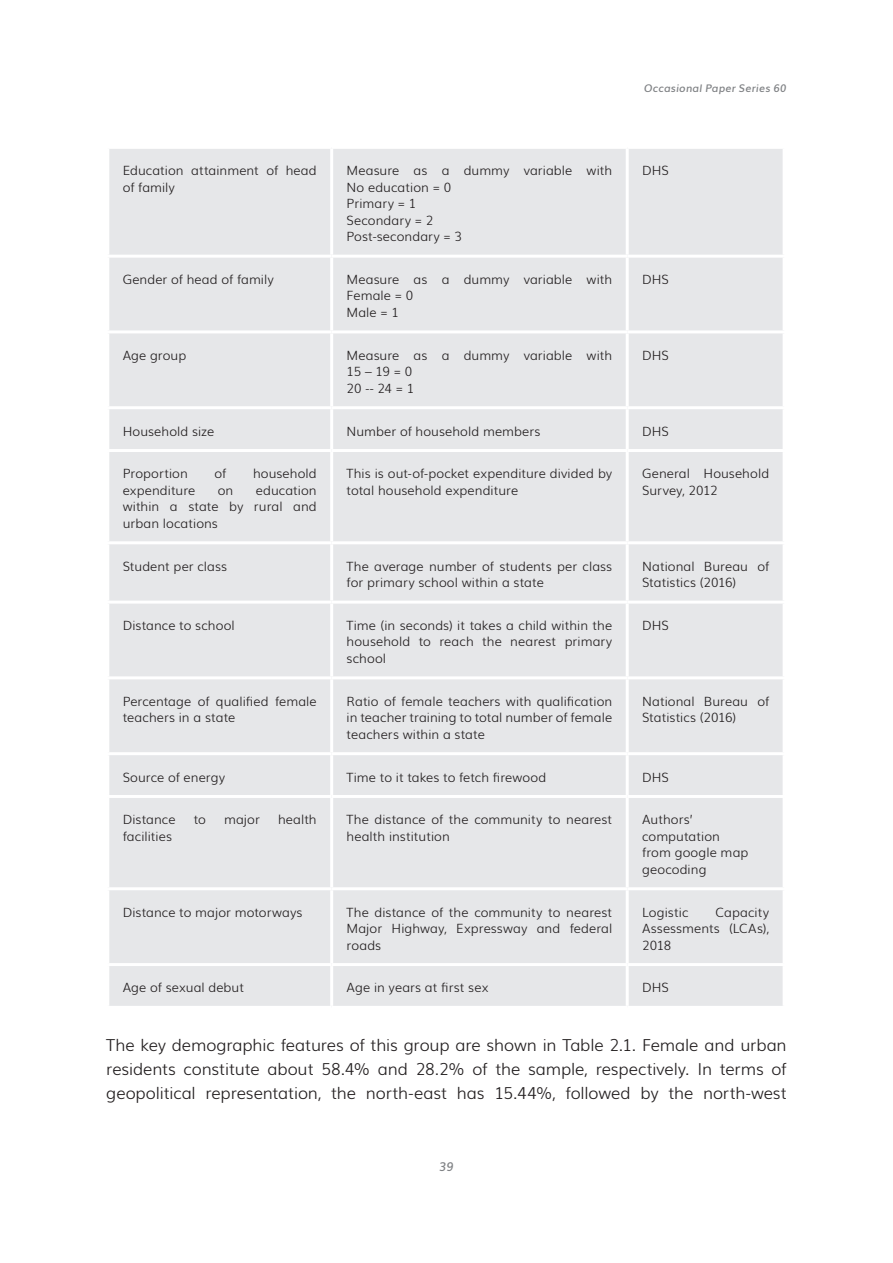
<style>
.page{position:relative;width:893px;height:1263px;background:#fff}
.page>*{position:absolute;margin:0;border:0;box-sizing:border-box;transform-origin:0 0}
.Cuerpo_de_Texto{font:300 16.5px/24px "Muli";letter-spacing:-.01em;color:#231f20;text-align:justify}
.Cuerpo_de_Texto-2{font:300 12.75px/16.5px "Muli";letter-spacing:.005em;color:#231f20}
.t1{font:italic 600 12px "Muli";color:#808285}
.t2{font:italic 600 10.5px "Muli";letter-spacing:.02em;color:#808285}
</style>
<div class="page">
<div style="left:109px;top:149px;width:674px;height:857px;background:#e6e7e9"></div>
<hr style="left:106px;top:255px;width:226px;height:3px;background:#fff">
<hr style="left:106px;top:330px;width:226px;height:3px;background:#fff">
<hr style="left:106px;top:406px;width:226px;height:3px;background:#fff">
<hr style="left:106px;top:449px;width:226px;height:3px;background:#fff">
<hr style="left:106px;top:541px;width:226px;height:3px;background:#fff">
<hr style="left:106px;top:601px;width:226px;height:3px;background:#fff">
<hr style="left:106px;top:676px;width:226px;height:3px;background:#fff">
<hr style="left:106px;top:752px;width:226px;height:3px;background:#fff">
<hr style="left:106px;top:795px;width:226px;height:3px;background:#fff">
<hr style="left:106px;top:887px;width:226px;height:3px;background:#fff">
<hr style="left:106px;top:963px;width:226px;height:3px;background:#fff">
<hr style="left:330px;top:149px;width:3px;height:106px;background:#fff">
<hr style="left:330px;top:258px;width:3px;height:72px;background:#fff">
<hr style="left:330px;top:333px;width:3px;height:73px;background:#fff">
<hr style="left:330px;top:409px;width:3px;height:40px;background:#fff">
<hr style="left:330px;top:452px;width:3px;height:89px;background:#fff">
<hr style="left:330px;top:544px;width:3px;height:57px;background:#fff">
<hr style="left:330px;top:604px;width:3px;height:72px;background:#fff">
<hr style="left:330px;top:679px;width:3px;height:73px;background:#fff">
<hr style="left:330px;top:755px;width:3px;height:40px;background:#fff">
<hr style="left:330px;top:798px;width:3px;height:89px;background:#fff">
<hr style="left:330px;top:890px;width:3px;height:73px;background:#fff">
<hr style="left:330px;top:966px;width:3px;height:40px;background:#fff">
<hr style="left:626px;top:149px;width:3px;height:106px;background:#fff">
<hr style="left:626px;top:258px;width:3px;height:72px;background:#fff">
<hr style="left:626px;top:333px;width:3px;height:73px;background:#fff">
<hr style="left:626px;top:409px;width:3px;height:40px;background:#fff">
<hr style="left:626px;top:452px;width:3px;height:89px;background:#fff">
<hr style="left:626px;top:544px;width:3px;height:57px;background:#fff">
<hr style="left:626px;top:604px;width:3px;height:72px;background:#fff">
<hr style="left:626px;top:679px;width:3px;height:73px;background:#fff">
<hr style="left:626px;top:755px;width:3px;height:40px;background:#fff">
<hr style="left:626px;top:798px;width:3px;height:89px;background:#fff">
<hr style="left:626px;top:890px;width:3px;height:73px;background:#fff">
<hr style="left:626px;top:966px;width:3px;height:40px;background:#fff">
<hr style="left:627px;top:255px;width:159px;height:3px;background:#fff">
<hr style="left:627px;top:330px;width:159px;height:3px;background:#fff">
<hr style="left:627px;top:406px;width:159px;height:3px;background:#fff">
<hr style="left:627px;top:449px;width:159px;height:3px;background:#fff">
<hr style="left:627px;top:541px;width:159px;height:3px;background:#fff">
<hr style="left:627px;top:601px;width:159px;height:3px;background:#fff">
<hr style="left:627px;top:676px;width:159px;height:3px;background:#fff">
<hr style="left:627px;top:752px;width:159px;height:3px;background:#fff">
<hr style="left:627px;top:795px;width:159px;height:3px;background:#fff">
<hr style="left:627px;top:887px;width:159px;height:3px;background:#fff">
<hr style="left:627px;top:963px;width:159px;height:3px;background:#fff">
<hr style="left:332px;top:255px;width:295px;height:3px;background:#fff">
<hr style="left:332px;top:330px;width:295px;height:3px;background:#fff">
<hr style="left:332px;top:406px;width:295px;height:3px;background:#fff">
<hr style="left:332px;top:449px;width:295px;height:3px;background:#fff">
<hr style="left:332px;top:541px;width:295px;height:3px;background:#fff">
<hr style="left:332px;top:601px;width:295px;height:3px;background:#fff">
<hr style="left:332px;top:676px;width:295px;height:3px;background:#fff">
<hr style="left:332px;top:752px;width:295px;height:3px;background:#fff">
<hr style="left:332px;top:795px;width:295px;height:3px;background:#fff">
<hr style="left:332px;top:887px;width:295px;height:3px;background:#fff">
<hr style="left:332px;top:963px;width:295px;height:3px;background:#fff">
<p class="Cuerpo_de_Texto-2" style="left:123px;top:161px;width:195px">Education attainment of head of family</p>
<p class="Cuerpo_de_Texto-2" style="left:347px;top:161px;width:267px">Measure as a dummy variable with<br>No education = 0</p>
<p class="Cuerpo_de_Texto-2" style="left:347px;top:194px;width:71px">Primary = 1</p>
<p class="Cuerpo_de_Texto-2" style="left:347px;top:211px;width:88px">Secondary = 2</p>
<p class="Cuerpo_de_Texto-2" style="left:347px;top:227px;width:117px">Post-secondary = 3</p>
<p class="Cuerpo_de_Texto-2" style="left:123px;top:270px;width:152px">Gender of head of family</p>
<p class="Cuerpo_de_Texto-2" style="left:347px;top:270px;width:267px">Measure as a dummy variable with<br>Female = 0</p>
<p class="Cuerpo_de_Texto-2" style="left:347px;top:303px;width:54px">Male = 1</p>
<p class="Cuerpo_de_Texto-2" style="left:123px;top:346px;width:65px">Age group</p>
<p class="Cuerpo_de_Texto-2" style="left:347px;top:346px;width:267px">Measure as a dummy variable with<br>15 – 19 = 0</p>
<p class="Cuerpo_de_Texto-2" style="left:347px;top:379px;width:69px">20 -- 24 = 1</p>
<p class="t2" style="left:644px;top:79px;width:144px">Occasional Paper Series 60</p>
<p class="Cuerpo_de_Texto-2" style="left:642px;top:161px;width:28px">DHS</p>
<p class="Cuerpo_de_Texto-2" style="left:642px;top:270px;width:28px">DHS</p>
<p class="Cuerpo_de_Texto-2" style="left:642px;top:346px;width:28px">DHS</p>
<p class="Cuerpo_de_Texto-2" style="left:123px;top:422px;width:93px">Household size</p>
<p class="Cuerpo_de_Texto-2" style="left:347px;top:422px;width:195px">Number of household members</p>
<p class="Cuerpo_de_Texto-2" style="left:642px;top:422px;width:28px">DHS</p>
<p class="Cuerpo_de_Texto-2" style="left:123px;top:465px;width:67px">Proportion</p>
<p class="Cuerpo_de_Texto-2" style="left:215px;top:465px;width:13px">of</p>
<p class="Cuerpo_de_Texto-2" style="left:253px;top:465px;width:65px">household</p>
<p class="Cuerpo_de_Texto-2" style="left:123px;top:481px;width:74px">expenditure</p>
<p class="Cuerpo_de_Texto-2" style="left:218px;top:481px;width:17px">on</p>
<p class="Cuerpo_de_Texto-2" style="left:347px;top:465px;width:267px">This is out-of-pocket expenditure divided by total household expenditure</p>
<p class="Cuerpo_de_Texto-2" style="left:642px;top:465px;width:128px">General Household<br>Survey, 2012</p>
<p class="Cuerpo_de_Texto-2" style="left:123px;top:481px;width:195px;text-align:justify;text-indent:133px">education within a state by rural and urban locations</p>
<p class="Cuerpo_de_Texto-2" style="left:123px;top:557px;width:106px">Student per class</p>
<p class="Cuerpo_de_Texto-2" style="left:347px;top:557px;width:267px">The average number of students per class for primary school within a state</p>
<p class="Cuerpo_de_Texto-2" style="left:642px;top:557px;width:129px">National Bureau of<br>Statistics (2016)</p>
<p class="Cuerpo_de_Texto-2" style="left:123px;top:616px;width:113px">Distance to school</p>
<p class="Cuerpo_de_Texto-2" style="left:347px;top:616px;width:267px;text-align:justify">Time (in seconds) it takes a child within the household to reach the nearest primary school</p>
<p class="Cuerpo_de_Texto-2" style="left:642px;top:616px;width:28px">DHS</p>
<p class="Cuerpo_de_Texto-2" style="left:123px;top:692px;width:195px">Percentage of qualified female teachers in a state</p>
<p class="Cuerpo_de_Texto-2" style="left:347px;top:692px;width:267px;text-align:justify">Ratio of female teachers with qualification in teacher training to total number of female teachers within a state</p>
<p class="Cuerpo_de_Texto-2" style="left:642px;top:692px;width:129px">National Bureau of<br>Statistics (2016)</p>
<p class="Cuerpo_de_Texto-2" style="left:123px;top:768px;width:104px">Source of energy</p>
<p class="Cuerpo_de_Texto-2" style="left:347px;top:768px;width:201px">Time to it takes to fetch firewood</p>
<p class="Cuerpo_de_Texto-2" style="left:642px;top:768px;width:28px">DHS</p>
<p class="Cuerpo_de_Texto-2" style="left:123px;top:810px;width:54px">Distance</p>
<p class="Cuerpo_de_Texto-2" style="left:194px;top:810px;width:14px">to</p>
<p class="Cuerpo_de_Texto-2" style="left:224px;top:810px;width:37px">major</p>
<p class="Cuerpo_de_Texto-2" style="left:278px;top:810px;width:40px">health</p>
<p class="Cuerpo_de_Texto-2" style="left:123px;top:827px;width:51px">facilities</p>
<p class="Cuerpo_de_Texto-2" style="left:347px;top:810px;width:267px">The distance of the community to nearest health institution</p>
<p class="Cuerpo_de_Texto-2" style="left:642px;top:810px;width:108px">Authors’ computation from google map geocoding</p>
<p class="Cuerpo_de_Texto-2" style="left:123px;top:903px;width:181px">Distance to major motorways</p>
<p class="Cuerpo_de_Texto-2" style="left:347px;top:903px;width:267px;text-align:justify">The distance of the community to nearest Major Highway, Expressway and federal roads</p>
<p class="Cuerpo_de_Texto-2" style="left:642px;top:903px;width:48px">Logistic</p>
<p class="Cuerpo_de_Texto-2" style="left:642px;top:903px;width:129px;text-align:justify;text-indent:73px">Capacity Assessments (LCAs), 2018</p>
<p class="Cuerpo_de_Texto-2" style="left:123px;top:978px;width:123px">Age of sexual debut</p>
<p class="Cuerpo_de_Texto-2" style="left:347px;top:978px;width:143px">Age in years at first sex</p>
<p class="Cuerpo_de_Texto-2" style="left:642px;top:978px;width:28px">DHS</p>
<p class="Cuerpo_de_Texto" style="left:106px;top:1032px;width:682px">The key demographic features of this group are shown in Table 2.1. Female and urban residents constitute about 58.4% and 28.2% of the sample, respectively. In terms of geopolitical representation, the north-east has 15.44%, followed by the north-west</p>
<p class="t1" style="left:439px;top:1157px;width:16px">39</p>
</div>
